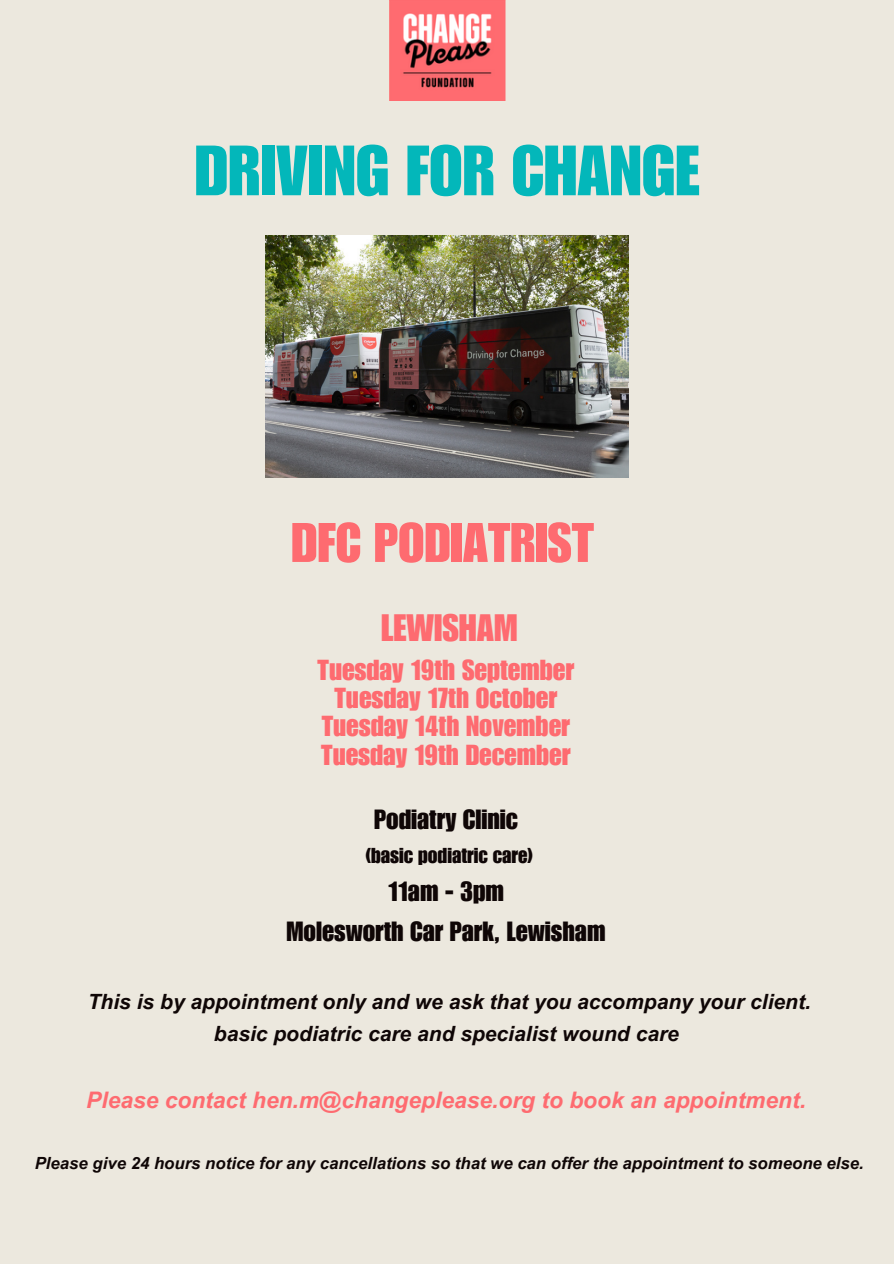
<style>
.page{position:relative;width:894px;height:1264px;background:#fff}
.page>*{position:absolute;margin:0;border:0;box-sizing:border-box;transform-origin:0 0}
.t1{font:69.45px "Impact LT Std";color:#03b7ba}
.t2{font:54.45px "Impact LT Std";color:#fe6b70}
.t3{font:37.2px "Impact LT Std";color:#fe6b70}
.t4{font:28.2px "Impact LT Std";color:#fe6b70}
.t5{font:27px "Impact LT Std";color:#0f0606}
.t6{font:italic 700 22.8px "Arial MT Pro";color:#fe6b70}
.t7{font:italic 700 21px "Arial MT Pro";color:#0f0606}
.t8{font:21px "Impact LT Std";color:#0f0606}
.t9{font:italic 700 16.8px "Arial MT Pro";color:#0f0606}
</style>
<div class="page">
<div style="left:0;top:0;width:893px;height:1263px;background:#ece8de"></div>
<img style="left:389px;top:0;width:116px;height:100px">
<img style="left:265px;top:235px;width:363px;height:242px">
<p class="t1" style="left:195px;top:146px;width:506px">DRIVING FOR CHANGE</p>
<p class="t2" style="left:291px;top:523px;width:304px">DFC PODIATRIST</p>
<p class="t3" style="left:381px;top:614px;width:138px">LEWISHAM</p>
<p class="t4" style="left:317px;top:660px;width:258px">Tuesday 19th September</p>
<p class="t4" style="left:334px;top:688px;width:224px">Tuesday 17th October</p>
<p class="t4" style="left:321px;top:716px;width:250px">Tuesday 14th November</p>
<p class="t4" style="left:321px;top:744px;width:251px">Tuesday 19th December</p>
<p class="t5" style="left:374px;top:809px;width:145px">Podiatry Clinic</p>
<p class="t8" style="left:365px;top:847px;width:170px">(basic podiatric care)</p>
<p class="t5" style="left:388px;top:881px;width:118px">11am - 3pm</p>
<p class="t5" style="left:286px;top:922px;width:320px">Molesworth Car Park, Lewisham</p>
<p class="t7" style="left:88px;top:993px;width:724px">This is by appointment only and we ask that you accompany your client.</p>
<p class="t7" style="left:214px;top:1025px;width:466px">basic podiatric care and specialist wound care</p>
<p class="t6" style="left:86px;top:1091px;width:721px">Please contact hen.m@changeplease.org to book an appointment.</p>
<p class="t9" style="left:35px;top:1156px;width:830px">Please give 24 hours notice for any cancellations so that we can offer the appointment to someone else.</p>
</div>
